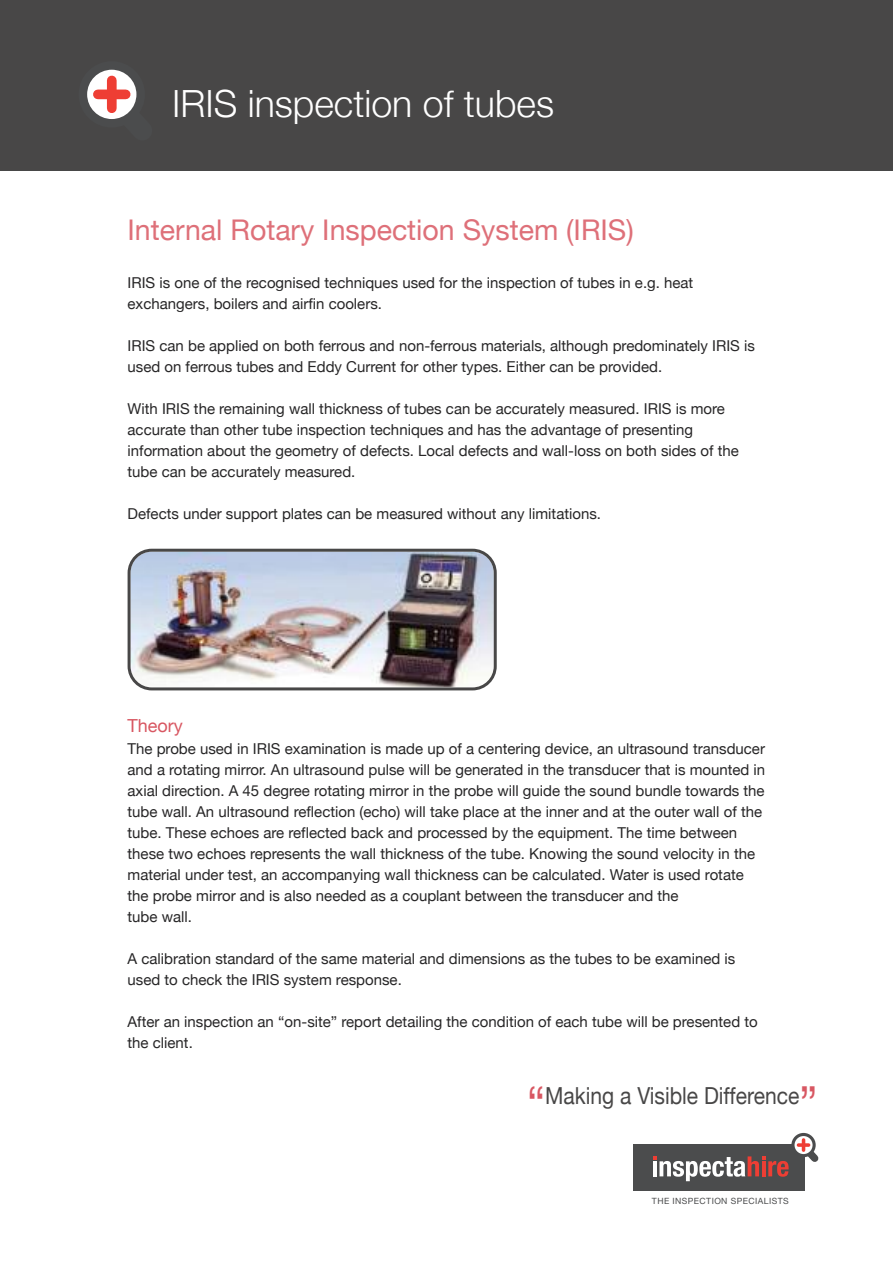
<style>
.page{position:relative;width:893px;height:1263px;background:#fff}
.page>*{position:absolute;margin:0;border:0;box-sizing:border-box;transform-origin:0 0}
.t1{font:300 37.5px "Helvetica Neue";color:#fff}
.t2{font:28.5px "Helvetica Neue";color:#de7079}
.t3{font:23.4px "Helvetica Neue";color:#484747;scale:.9 1}
.t4{font:18px "Helvetica Neue";color:#d85762}
.t5{font:15px/21px "Helvetica Neue";color:#272627}
.t6{font:8.55px "Helvetica Neue";letter-spacing:.05em;color:#4b4c4d}
.s1{font-size:46.95px;color:#d85762}
</style>
<div class="page">
<div style="left:633px;top:1144px;width:172px;height:47px;background:#4b4c4d"></div>
<svg style="left:653px;top:1156px;width:136px;height:25px"></svg>
<svg style="left:793px;top:1134px;width:21px;height:21px"></svg>
<div style="left:791px;top:1133px;width:25px;height:24px;border:3px solid #4b4c4d;border-radius:50%"></div>
<svg style="left:800px;top:1140px;width:18px;height:22px"></svg>
<svg style="left:798px;top:1143px;width:11px;height:4px"></svg>
<div style="left:0;top:0;width:893px;height:170px;background:#484747"></div>
<svg style="left:83px;top:65px;width:58px;height:58px;fill:#fff"></svg>
<div style="left:79px;top:61px;width:66px;height:67px;border:8px solid #4b4c4d;border-radius:50%"></div>
<div style="left:107px;top:80px;width:10px;height:28px;background:#ee3e34"></div>
<div style="left:98px;top:90px;width:28px;height:9px;background:#ee3e34"></div>
<img style="left:128px;top:549px;width:369px;height:141px">
<h1 class="t1" style="left:172px;top:81px;width:383px">IrIs inspection of tubes</h1>
<h2 class="t2" style="left:128px;top:213px;width:508px">Internal Rotary Inspection System (IRIS)</h2>
<p class="t5" style="left:128px;top:272px;width:567px">IRIS is one of the recognised techniques used for the inspection of tubes in e.g. heat exchangers, boilers and airfin coolers.</p>
<p class="t5" style="left:128px;top:335px;width:629px">IRIS can be applied on both ferrous and non-ferrous materials, although predominately IRIS is used on ferrous tubes and Eddy Current for other types. Either can be provided.</p>
<p class="t5" style="left:128px;top:398px;width:613px">With IRIS the remaining wall thickness of tubes can be accurately measured. IRIS is more accurate than other tube inspection techniques and has the advantage of presenting information about the geometry of defects. Local defects and wall-loss on both sides of the tube can be accurately measured.</p>
<p class="t5" style="left:128px;top:503px;width:475px">Defects under support plates can be measured without any limitations.</p>
<p class="t4" style="left:128px;top:715px;width:57px">Theory</p>
<p class="t5" style="left:128px;top:738px;width:639px">The probe used in IRIS examination is made up of a centering device, an ultrasound transducer and a rotating mirror. An ultrasound pulse will be generated in the transducer that is mounted in axial direction. A 45 degree rotating mirror in the probe will guide the sound bundle towards the tube wall. An ultrasound reflection (echo) will take place at the inner and at the outer wall of the tube. These echoes are reflected back and processed by the equipment. The time between these two echoes represents the wall thickness of the tube. Knowing the sound velocity in the material under test, an accompanying wall thickness can be calculated. Water is used rotate the probe mirror and is also needed as a couplant between the transducer and the<br>tube wall.</p>
<p class="t5" style="left:128px;top:948px;width:609px">A calibration standard of the same material and dimensions as the tubes to be examined is used to check the IRIS system response.</p>
<p class="t5" style="left:128px;top:1011px;width:632px">After an inspection an “on-site” report detailing the condition of each tube will be presented to the client.</p>
<h3 class="t3" style="left:527px;top:1082px;width:324px"><span class="s1">“</span>Making a Visible Difference<span class="s1">”</span></h3>
<p class="t6" style="left:652px;top:1196px;width:138px">THE INSPECTION SPECIALISTS</p>
</div>
